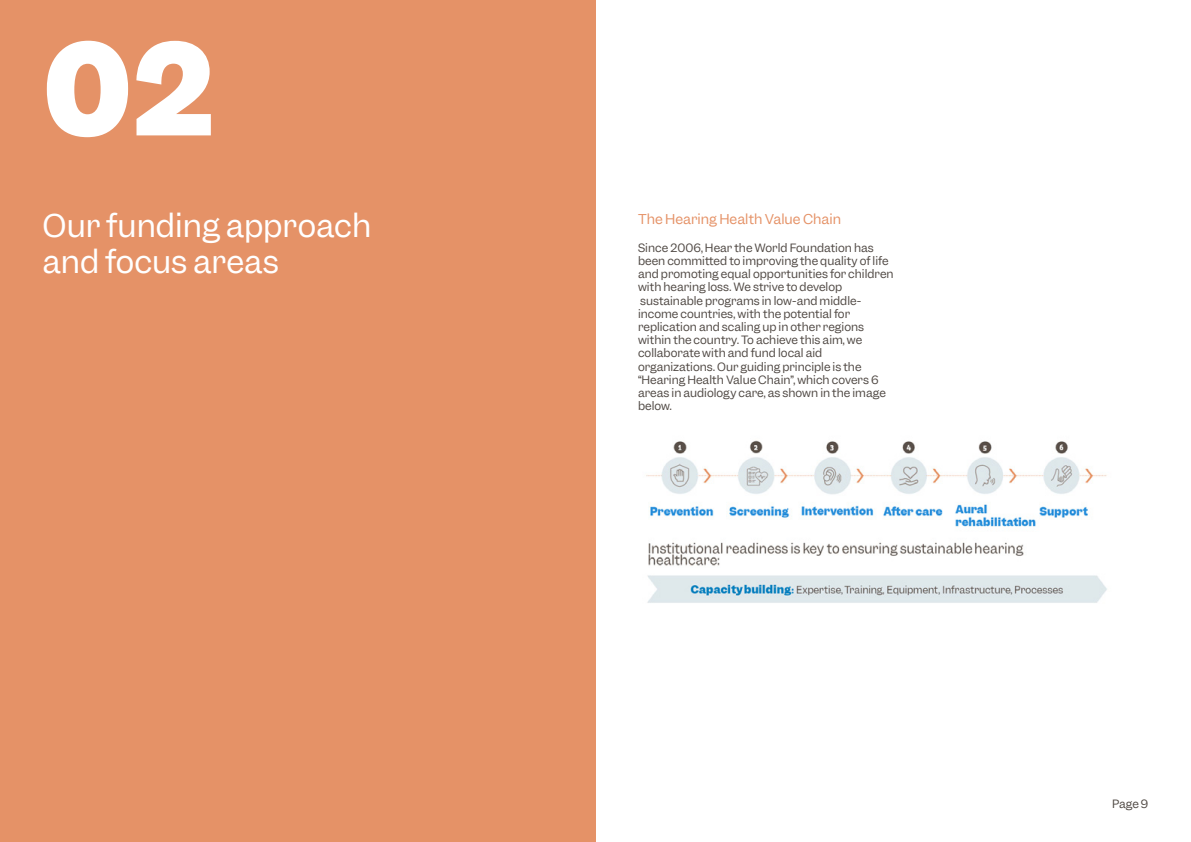
<style>
.page{position:relative;width:1191px;height:842px;background:#fff}
.page>*{position:absolute;margin:0;border:0;box-sizing:border-box;transform-origin:0 0}
.t1{font:700 120px "Garnett";color:#fff}
.t2{font:30px/36px "Garnett";color:#fff}
.t3{font:13px "Garnett";color:#e59267}
.t4{font:11px/13.2px "Garnett";color:#504944}
</style>
<div class="page">
<div style="left:0;top:0;width:595px;height:842px;background:#e59267"></div>
<img style="left:646px;top:440px;width:461px;height:163px">
<h1 class="t1" style="left:43px;top:8px;width:174px">02</h1>
<h2 class="t2" style="left:43px;top:208px;width:330px">Our funding approach and focus areas</h2>
<p class="t3" style="left:638px;top:211px;width:205px">The Hearing Health Value Chain</p>
<p class="t4" style="left:638px;top:241px;width:257px">Since 2006, Hear the World Foundation has been committed to improving the quality of life and promoting equal opportunities for children with hearing loss. We strive to develop sustainable programs in low-and middle&shy;income countries, with the potential for replication and scaling up in other regions within the country. To achieve this aim, we collaborate with and fund local aid organizations. Our guiding principle is the “Hearing Health Value Chain”, which covers 6 areas in audiology care, as shown in the image below.</p>
<p class="t4" style="left:1112px;top:797px;width:38px">Page 9</p>
</div>
